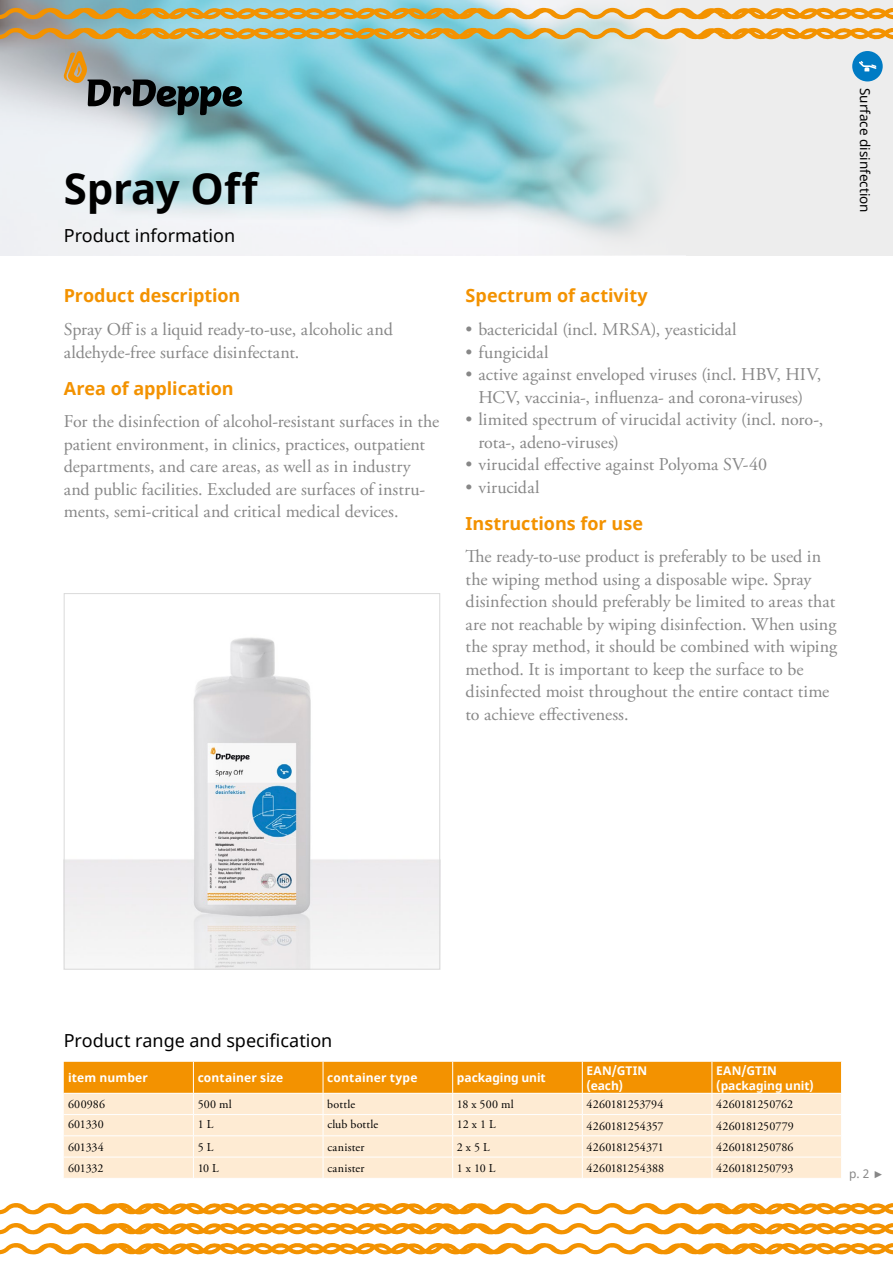
<style>
.page{position:relative;width:893px;height:1263px;background:#fff}
.page>*{position:absolute;margin:0;border:0;box-sizing:border-box;transform-origin:0 0}
.t1{font:700 42px "Noto Sans";letter-spacing:-.005em;color:#000}
.t2{font:18px/22.5px "Adobe Garamond Pro";color:#878787}
.t3{font:700 18px "Noto Sans";letter-spacing:-.005em;color:#f39200}
.t4{font:18px "Noto Sans";color:#000}
.t5{font:13.5px "Noto Sans";color:#000}
.t6{font:12px "Adobe Garamond Pro";letter-spacing:.005em;color:#000}
.t7{font:700 12px/14.4px "Noto Sans";letter-spacing:.01em;color:#fff}
.t8{font:12px "Noto Sans";color:#878787}
</style>
<div class="page">
<img style="left:0;top:0;width:519px;height:255px">
<div style="left:686px;top:0;width:207px;height:255px;background:#ededed"></div>
<svg style="left:519px;top:0;width:167px;height:255px;background:#c8e0e3"></svg>
<svg style="left:0;top:7px;width:893px;height:13px;background:#d7b065"></svg>
<svg style="left:0;top:26px;width:893px;height:13px;background:#d4b065"></svg>
<svg style="left:0;top:1203px;width:893px;height:12px"></svg>
<svg style="left:0;top:1223px;width:893px;height:12px"></svg>
<svg style="left:0;top:1243px;width:893px;height:11px"></svg>
<svg style="left:852px;top:51px;width:31px;height:30px"></svg>
<svg style="left:64px;top:51px;width:178px;height:64px;background:#799294"></svg>
<img style="left:66px;top:637px;width:372px;height:330px">
<div style="left:64px;top:593px;width:376px;height:376px;border:1px solid #dadada"></div>
<svg style="left:64px;top:1062px;width:778px;height:116px;background:#fbd49d"></svg>
<hr style="left:453px;top:1093px;width:129px;height:1px;background:#fff">
<h1 class="t1" style="left:64px;top:159px;width:196px">Spray Off</h1>
<p class="t4" style="left:64px;top:223px;width:173px">Product information</p>
<p class="t3" style="left:64px;top:283px;width:178px">Product description</p>
<p class="t2" style="left:64px;top:319px;width:331px">Spray Off is a liquid ready-to-use, alcoholic and aldehyde-free surface disinfectant.</p>
<p class="t3" style="left:64px;top:375px;width:171px">Area of application</p>
<p class="t2" style="left:64px;top:411px;width:377px">For the disinfection of alcohol-resistant surfaces in the patient environment, in clinics, practices, outpatient departments, and care areas, as well as in industry and public facilities. Excluded are surfaces of instru&shy;ments, semi-critical and critical medical devices.</p>
<p class="t5" style="left:874px;top:88px;width:126px;rotate:90deg">Surface disinfection</p>
<p class="t3" style="left:466px;top:283px;width:184px">Spectrum of activity</p>
<p class="t2" style="left:466px;top:319px;width:273px">• bactericidal (incl. MRSA), yeasticidal</p>
<p class="t2" style="left:466px;top:341px;width:85px">• fungicidal</p>
<p class="t2" style="left:466px;top:364px;width:357px;text-align:center">• active against enveloped viruses (incl. HBV, HIV,<br>HCV, vaccinia-, influenza- and corona-viruses)</p>
<p class="t2" style="left:478px;top:409px;width:346px;text-indent:-13px">• limited spectrum of virucidal activity (incl. noro-, rota-, adeno-viruses)</p>
<p class="t2" style="left:466px;top:454px;width:303px">• virucidal effective against Polyoma SV-40</p>
<p class="t2" style="left:466px;top:476px;width:75px">• virucidal</p>
<p class="t3" style="left:466px;top:510px;width:179px">Instructions for use</p>
<p class="t2" style="left:466px;top:546px;width:373px">The ready-to-use product is preferably to be used in the wiping method using a disposable wipe. Spray disinfection should preferably be limited to areas that are not reachable by wiping disinfection. When using the spray method, it should be combined with wiping method. It is important to keep the surface to be disinfected moist throughout the entire contact time to achieve effectiveness.</p>
<p class="t4" style="left:64px;top:1028px;width:270px">Product range and specification</p>
<p class="t7" style="left:68px;top:1071px;width:81px">item number</p>
<p class="t7" style="left:198px;top:1071px;width:87px">container size</p>
<p class="t7" style="left:327px;top:1071px;width:92px">container type</p>
<p class="t7" style="left:457px;top:1071px;width:90px">packaging unit</p>
<p class="t7" style="left:587px;top:1064px;width:62px">EAN/GTIN (each)</p>
<p class="t7" style="left:716px;top:1064px;width:99px">EAN/GTIN (packaging unit)</p>
<p class="t6" style="left:68px;top:1097px;width:39px">600986</p>
<p class="t6" style="left:198px;top:1097px;width:36px">500 ml</p>
<p class="t6" style="left:327px;top:1097px;width:29px">bottle</p>
<p class="t6" style="left:457px;top:1097px;width:58px">18 x 500 ml</p>
<p class="t6" style="left:587px;top:1097px;width:78px">4260181253794</p>
<p class="t6" style="left:716px;top:1097px;width:78px">4260181250762</p>
<p class="t6" style="left:68px;top:1117px;width:37px">601330</p>
<p class="t6" style="left:198px;top:1117px;width:17px">1 L</p>
<p class="t6" style="left:327px;top:1117px;width:53px">club bottle</p>
<p class="t6" style="left:457px;top:1117px;width:40px">12 x 1 L</p>
<p class="t6" style="left:587px;top:1118px;width:78px">4260181254357</p>
<p class="t6" style="left:716px;top:1118px;width:79px">4260181250779</p>
<p class="t6" style="left:68px;top:1140px;width:37px">601334</p>
<p class="t6" style="left:198px;top:1140px;width:17px">5 L</p>
<p class="t6" style="left:327px;top:1140px;width:39px">canister</p>
<p class="t6" style="left:457px;top:1140px;width:34px">2 x 5 L</p>
<p class="t6" style="left:587px;top:1140px;width:79px">4260181254371</p>
<p class="t6" style="left:716px;top:1140px;width:79px">4260181250786</p>
<p class="t6" style="left:68px;top:1161px;width:37px">601332</p>
<p class="t6" style="left:198px;top:1161px;width:23px">10 L</p>
<p class="t6" style="left:327px;top:1161px;width:39px">canister</p>
<p class="t6" style="left:457px;top:1161px;width:40px">1 x 10 L</p>
<p class="t6" style="left:587px;top:1161px;width:79px">4260181254388</p>
<p class="t6" style="left:716px;top:1161px;width:79px">4260181250793</p>
<p class="t8" style="left:849px;top:1165px;width:37px">p. 2 ►</p>
</div>
